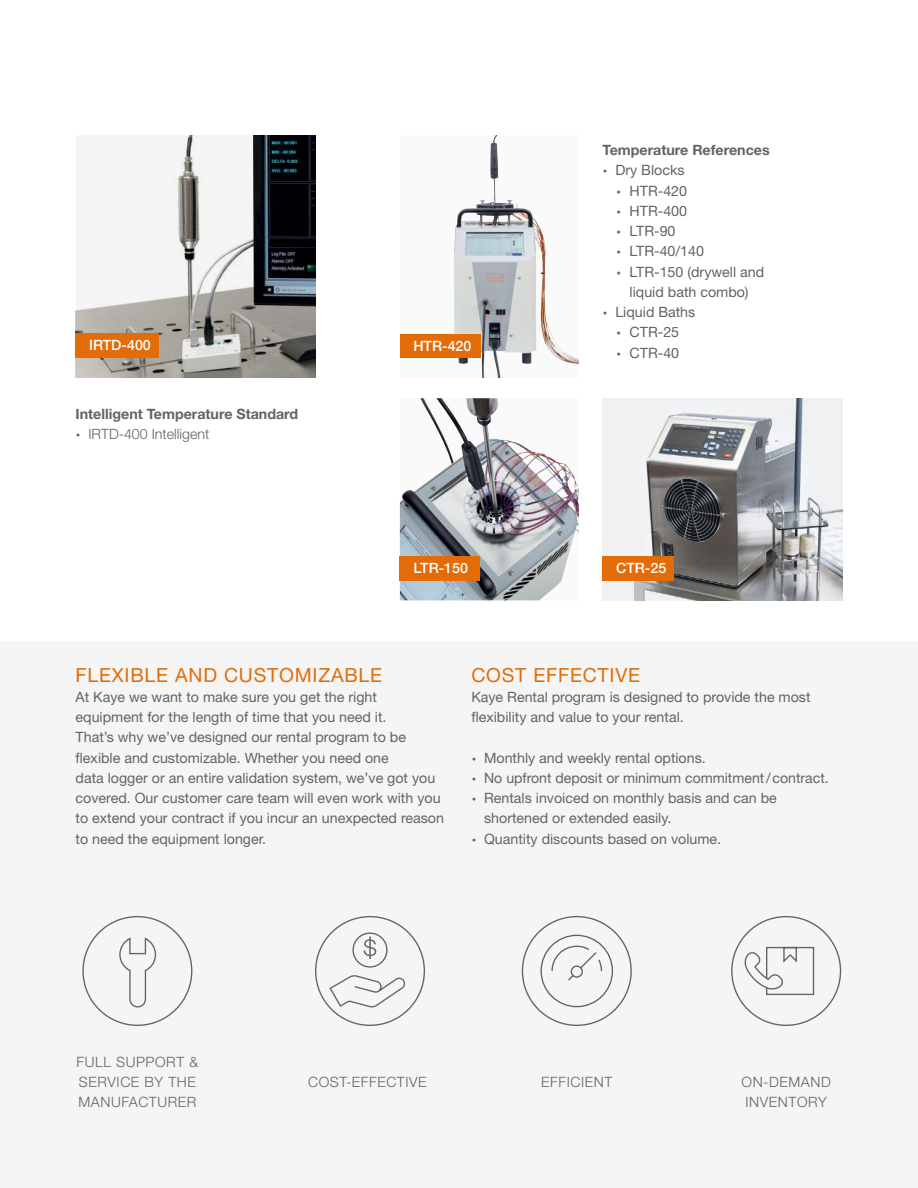
<style>
.page{position:relative;width:918px;height:1188px;background:#fff}
.page>*{position:absolute;margin:0;border:0;box-sizing:border-box;transform-origin:0 0}
.t1{font:19.5px "Helvetica Neue LT Pro";letter-spacing:.04em;color:#e36c08}
.t2{font:14.25px/20.2px "Helvetica Neue LT Pro";color:#636363}
.t3{font:300 14.25px/20.2px "Helvetica Neue LT Pro";letter-spacing:.04em;color:#636363}
.t4{font:700 14.25px/20.2px "Helvetica Neue LT Pro";color:#636363}
.t5{font:500 14.25px "Helvetica Neue LT Pro";color:#fff}
.s1{font-stretch:expanded}
.s2{font-weight:300}
.s3{font-weight:700;font-stretch:expanded}
</style>
<div class="page">
<img style="left:603px;top:398px;width:239px;height:203px">
<div style="left:0;top:641px;width:918px;height:547px;background:#f5f5f5"></div>
<img style="left:76px;top:135px;width:239px;height:243px">
<div style="left:603px;top:556px;width:71px;height:24px;background:#e36c08"></div>
<div style="left:400px;top:135px;width:179px;height:243px;background:#f5f5f5"></div>
<img style="left:454px;top:135px;width:125px;height:243px">
<div style="left:400px;top:334px;width:80px;height:24px;background:#e36c08"></div>
<div style="left:76px;top:333px;width:83px;height:25px;background:#e36c08"></div>
<img style="left:400px;top:398px;width:179px;height:202px">
<div style="left:400px;top:556px;width:80px;height:24px;background:#e36c08"></div>
<svg style="left:315px;top:916px;width:110px;height:110px"></svg>
<hr style="left:369px;top:936px;width:2px;height:23px;background:#636363">
<svg style="left:521px;top:916px;width:111px;height:110px"></svg>
<svg style="left:571px;top:966px;width:11px;height:11px"></svg>
<div style="left:571px;top:965px;width:12px;height:13px;border:1px solid #636363;border-radius:50%"></div>
<svg style="left:731px;top:916px;width:111px;height:110px"></svg>
<svg style="left:82px;top:916px;width:111px;height:110px"></svg>
<p class="t5" style="left:89px;top:337px;width:63px">IRTD-400</p>
<p class="t4" style="left:76px;top:403px;width:224px">Intelligent Temperature Standard <span class="s1">∙</span> <span class="s2">IRTD-400 Intelligent</span></p>
<p class="t5" style="left:413px;top:337px;width:60px">HTR-420</p>
<p class="t5" style="left:413px;top:559px;width:56px">LTR-150</p>
<p class="t4" style="left:603px;top:140px;width:169px">Temperature References</p>
<p class="t2" style="left:603px;top:160px;width:83px"><span class="s3">∙</span> Dry Blocks</p>
<p class="t2" style="left:616px;top:180px;width:73px"><span class="s3">∙</span> HTR-420</p>
<p class="t2" style="left:616px;top:200px;width:73px"><span class="s3">∙</span> HTR-400</p>
<p class="t2" style="left:616px;top:221px;width:61px"><span class="s3">∙</span> LTR-90</p>
<p class="t2" style="left:616px;top:241px;width:89px"><span class="s3">∙</span> LTR-40/140</p>
<p class="t2" style="left:616px;top:261px;width:150px"><span class="s3">∙</span> LTR-150 (drywell and</p>
<p class="t2" style="left:630px;top:281px;width:121px">liquid bath combo)</p>
<p class="t2" style="left:603px;top:302px;width:94px"><span class="s3">∙</span> Liquid Baths</p>
<p class="t2" style="left:616px;top:322px;width:65px"><span class="s3">∙</span> CTR-25</p>
<p class="t2" style="left:616px;top:342px;width:65px"><span class="s3">∙</span> CTR-40</p>
<p class="t5" style="left:616px;top:559px;width:52px">CTR-25</p>
<h1 class="t1" style="left:76px;top:663px;width:308px">FLEXIBLE AND CUSTOMIZABLE</h1>
<p class="t2" style="left:76px;top:686px;width:370px">At Kaye we want to make sure you get the right equipment for the length of time that you need it.<br>That’s why we’ve designed our rental program to be flexible and customizable. Whether you need one<br>data logger or an entire validation system, we’ve got you covered. Our customer care team will even work with you to extend your contract if you incur an unexpected reason to need the equipment longer.</p>
<h1 class="t1" style="left:471px;top:663px;width:170px">COST EFFECTIVE</h1>
<p class="t2" style="left:471px;top:686px;width:341px">Kaye Rental program is designed to provide the most flexibility and value to your rental.</p>
<p class="t2" style="left:471px;top:747px;width:236px"><span class="s3">∙</span> Monthly and weekly rental options.</p>
<p class="t2" style="left:471px;top:767px;width:359px"><span class="s3">∙</span> No upfront deposit or minimum commitment/contract.</p>
<p class="t2" style="left:471px;top:788px;width:307px"><span class="s3">∙</span> Rentals invoiced on monthly basis and can be</p>
<p class="t2" style="left:484px;top:808px;width:189px">shortened or extended easily.</p>
<p class="t2" style="left:471px;top:828px;width:251px"><span class="s3">∙</span> Quantity discounts based on volume.</p>
<p class="t3" style="left:77px;top:1051px;width:123px">FULL SUPPORT &amp;<br>SERVICE BY THE<br>MANUFACTURER</p>
<p class="t3" style="left:308px;top:1071px;width:120px">COST-EFFECTIVE</p>
<p class="t3" style="left:541px;top:1071px;width:73px">EFFICIENT</p>
<p class="t3" style="left:742px;top:1071px;width:91px">ON-DEMAND<br>INVENTORY</p>
</div>
